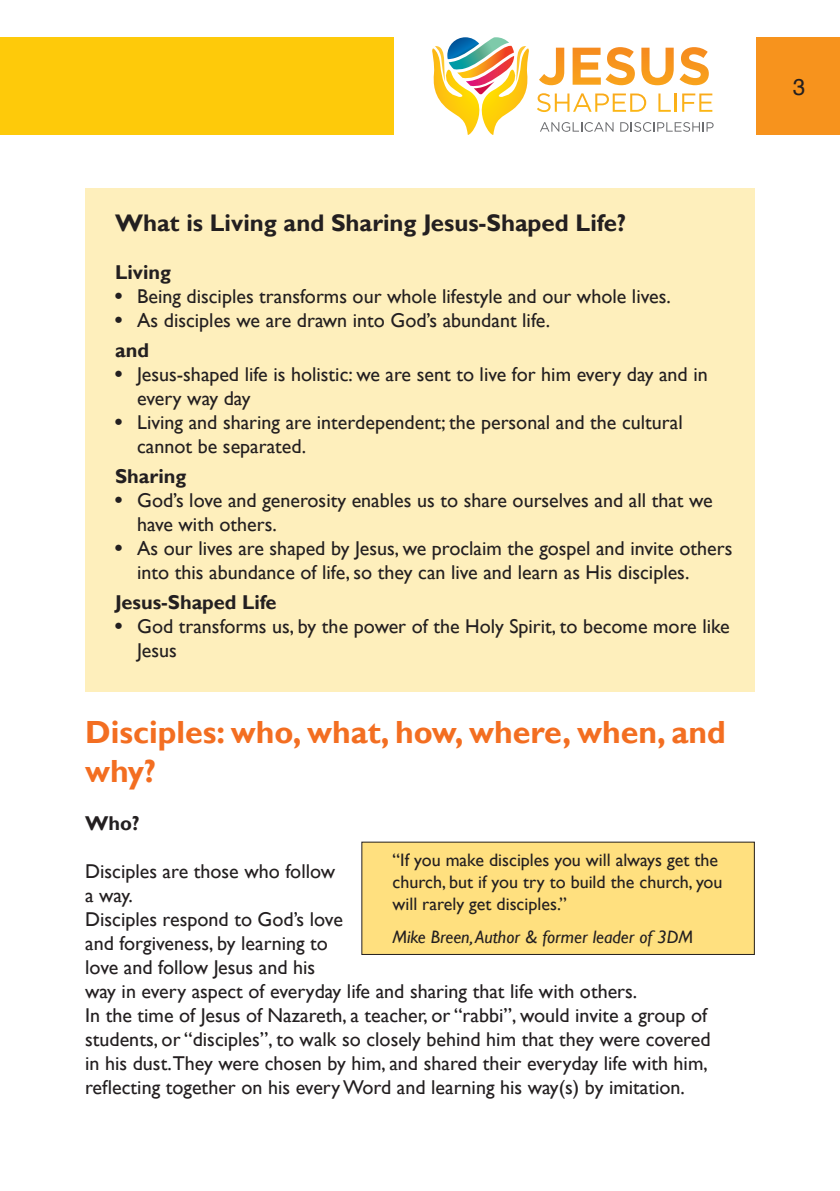
<style>
.page{position:relative;width:840px;height:1191px;background:#fff}
.page>*{position:absolute;margin:0;border:0;box-sizing:border-box;transform-origin:0 0}
.t1{font:700 32px/38.4px "Gill Sans";color:#f36e21}
.t2{font:700 24px "Gill Sans";color:#231f20}
.t3{font:22px "Helv";color:#231f20}
.t4{font:20px/24px "Gill Sans";color:#231f20}
.t5{font:700 20px "Gill Sans";color:#231f20}
.t6{font:18px/21.6px "Gill Sans";color:#231f20}
.t7{font:italic 18px "Gill Sans";color:#231f20}
.s1{font-family:"Helvetica LT Std"}
.s2{font-weight:700}
</style>
<div class="page">
<svg style="left:539px;top:48px;width:25px;height:37px"></svg>
<svg style="left:572px;top:47px;width:62px;height:38px"></svg>
<svg style="left:641px;top:48px;width:32px;height:37px"></svg>
<svg style="left:679px;top:47px;width:29px;height:38px"></svg>
<svg style="left:537px;top:93px;width:109px;height:19px"></svg>
<svg style="left:658px;top:93px;width:54px;height:19px"></svg>
<svg style="left:540px;top:122px;width:73px;height:10px"></svg>
<svg style="left:620px;top:122px;width:93px;height:10px"></svg>
<svg style="left:432px;top:37px;width:96px;height:98px"></svg>
<div style="left:755px;top:37px;width:84px;height:98px;background:#f7931d"></div>
<div style="left:0;top:37px;width:393px;height:98px;background:#feca0a"></div>
<div style="left:85px;top:188px;width:669px;height:503px;background:#feefbc"></div>
<div style="left:361px;top:842px;width:393px;height:112px;background:#ffe07f"></div>
<div style="left:361px;top:841px;width:393px;height:114px;border:1px solid #231f20"></div>
<p class="t2" style="left:115px;top:208px;width:512px">What is Living and Sharing Jesus-Shaped Life?</p>
<p class="t5" style="left:115px;top:260px;width:57px">Living</p>
<p class="t4" style="left:115px;top:284px;width:556px"><span class="s1">•</span> Being disciples transforms our whole lifestyle and our whole lives.</p>
<p class="t4" style="left:115px;top:305px;width:436px;line-height:30px"><span class="s1">•</span> As disciples we are drawn into God’s abundant life. <span class="s2">and</span></p>
<p class="t4" style="left:137px;top:362px;width:571px;text-indent:-22px"><span class="s1">•</span> Jesus-shaped life is holistic: we are sent to live for him every day and in every way day</p>
<p class="t4" style="left:137px;top:410px;width:546px;text-indent:-22px"><span class="s1">•</span> Living and sharing are interdependent; the personal and the cultural cannot be separated.</p>
<p class="t5" style="left:115px;top:464px;width:73px">Sharing</p>
<p class="t4" style="left:137px;top:488px;width:576px;text-indent:-22px"><span class="s1">•</span> God’s love and generosity enables us to share ourselves and all that we have with others.</p>
<p class="t4" style="left:137px;top:536px;width:596px;text-indent:-22px"><span class="s1">•</span> As our lives are shaped by Jesus, we proclaim the gospel and invite others into this abundance of life, so they can live and learn as His disciples.</p>
<p class="t5" style="left:115px;top:590px;width:163px">Jesus-Shaped Life</p>
<p class="t4" style="left:137px;top:614px;width:593px;text-indent:-22px"><span class="s1">•</span> God transforms us, by the power of the Holy Spirit, to become more like<br>Jesus</p>
<h1 class="t1" style="left:85px;top:714px;width:641px">Disciples: who, what, how, where, when, and why?</h1>
<p class="t5" style="left:85px;top:811px;width:56px">Who?</p>
<p class="t4" style="left:85px;top:859px;width:626px">Disciples are those who follow<br>a way.<br>Disciples respond to God’s love<br>and forgiveness, by learning to<br>love and follow Jesus and his<br>way in every aspect of everyday life and sharing that life with others.<br>In the time of Jesus of Nazareth, a teacher, or “rabbi”, would invite a group of students, or “disciples”, to walk so closely behind him that they were covered in his dust.They were chosen by him, and shared their everyday life with him, reflecting together on his every Word and learning his way(s) by imitation.</p>
<p class="t6" style="left:392px;top:850px;width:331px">“If you make disciples you will always get the church, but if you try to build the church, you will rarely get disciples.”</p>
<p class="t7" style="left:392px;top:926px;width:302px">Mike Breen, Author &amp; former leader of 3DM</p>
<p class="t3" style="left:792px;top:73px;width:14px">3</p>
</div>
